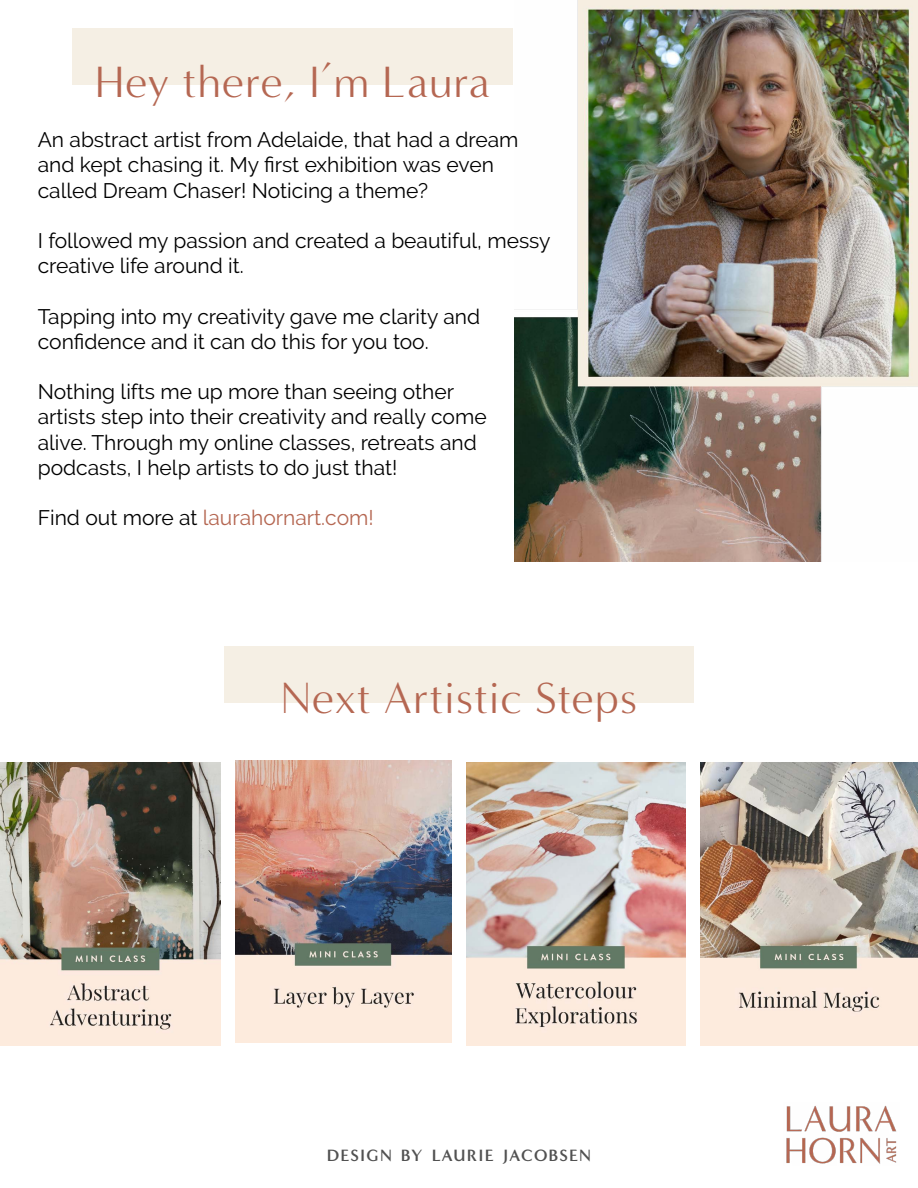
<style>
.page{position:relative;width:918px;height:1188px;background:#fff}
.page>*{position:absolute;margin:0;border:0;box-sizing:border-box;transform-origin:0 0}
.t1{font:45px "Minerva Modern";letter-spacing:.02em;color:#b56752}
.t2{font:21px/25.2px "Raleway";color:#000}
.t3{font:21px "Raleway";color:#b56752}
.t4{font:700 16.8px "Minerva Modern";letter-spacing:.07em;color:#515151}
.s1{color:#000}
</style>
<div class="page">
<div style="left:72px;top:28px;width:440px;height:56px;background:#f5efe4"></div>
<div style="left:224px;top:647px;width:470px;height:56px;background:#f5efe4"></div>
<img style="left:514px;top:0;width:404px;height:562px">
<img style="left:235px;top:761px;width:217px;height:282px">
<img style="left:0;top:762px;width:220px;height:283px">
<img style="left:467px;top:762px;width:218px;height:284px">
<img style="left:700px;top:762px;width:218px;height:283px">
<img style="left:786px;top:1105px;width:111px;height:59px">
<h1 class="t1" style="left:95px;top:56px;width:396px">Hey there, I’m Laura</h1>
<p class="t2" style="left:38px;top:127px;width:482px">An abstract artist from Adelaide, that had a dream and kept chasing it. My first exhibition was even called Dream Chaser! Noticing a theme?</p>
<p class="t2" style="left:38px;top:228px;width:514px">I followed my passion and created a beautiful, messy creative life around it.</p>
<p class="t2" style="left:38px;top:304px;width:444px">Tapping into my creativity gave me clarity and confidence and it can do this for you too.</p>
<p class="t2" style="left:38px;top:379px;width:450px">Nothing lifts me up more than seeing other artists step into their creativity and really come alive. Through my online classes, retreats and podcasts, I help artists to do just that!</p>
<p class="t3" style="left:38px;top:506px;width:337px"><span class="s1">Find out more at</span> laurahornart.com!</p>
<h1 class="t1" style="left:281px;top:672px;width:358px">Next Artistic Steps</h1>
<p class="t4" style="left:327px;top:1145px;width:266px">DESIGN BY LAURIE JACOBSEN</p>
</div>
